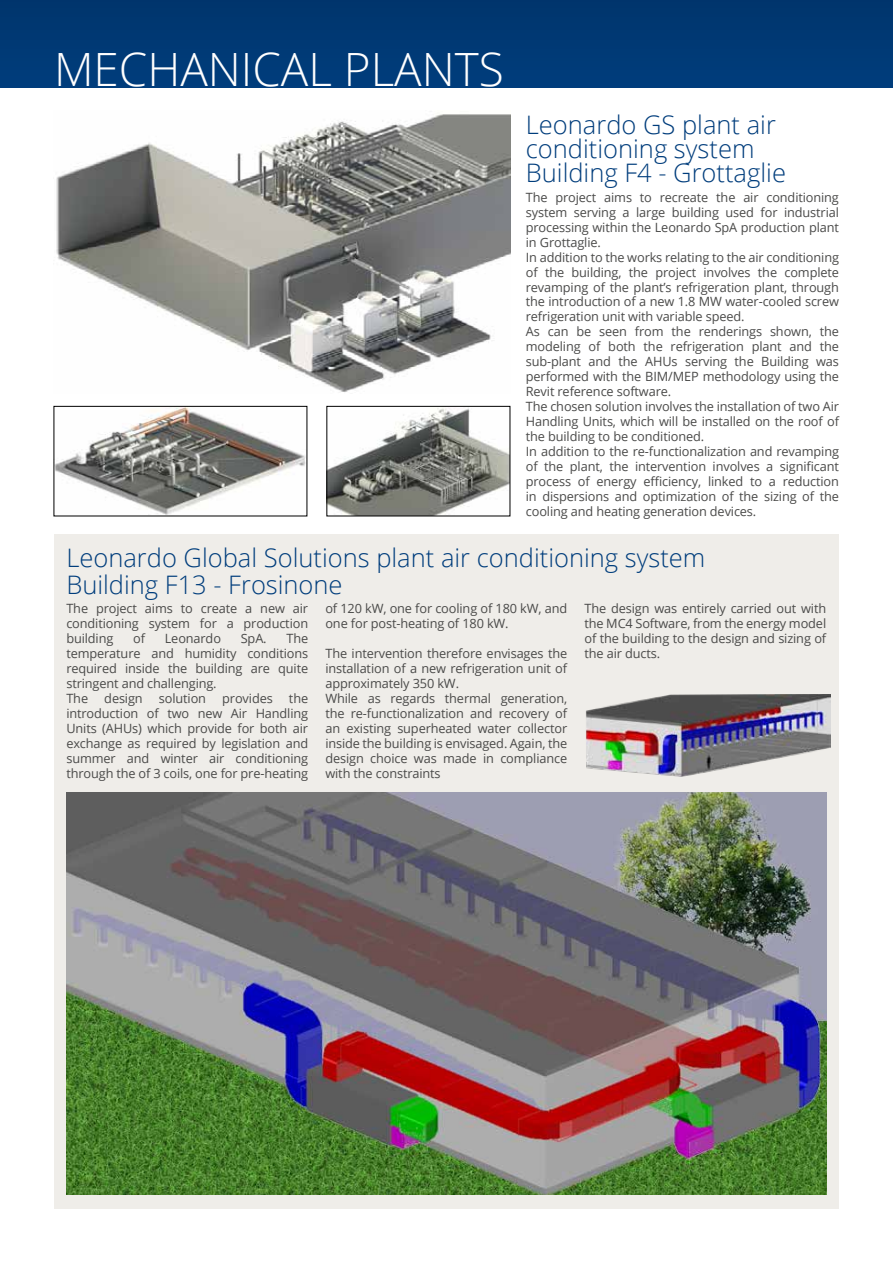
<style>
.page{position:relative;width:893px;height:1263px;background:#fff}
.page>*{position:absolute;margin:0;border:0;box-sizing:border-box;transform-origin:0 0}
.t1{font:300 45.9px "Open Sans";color:#fff}
.t2{font:300 25.5px/24px "Open Sans";color:#003d7c}
.t3{font:12.75px/15px "Open Sans";letter-spacing:-.01em;color:#4a4a49}
</style>
<div class="page">
<div style="left:54px;top:535px;width:784px;height:674px;background:#efede9"></div>
<div style="left:0;top:0;width:893px;height:87px;background:#003974"></div>
<img style="left:329px;top:408px;width:179px;height:106px">
<div style="left:327px;top:406px;width:183px;height:110px;border:1px solid #000"></div>
<img style="left:56px;top:114px;width:454px;height:278px">
<img style="left:56px;top:408px;width:249px;height:106px">
<div style="left:54px;top:406px;width:253px;height:110px;border:1px solid #000"></div>
<img style="left:586px;top:694px;width:244px;height:83px">
<img style="left:66px;top:793px;width:760px;height:402px">
<h1 class="t1" style="left:54px;top:38px;width:451px">MECHANICAL PLANTS</h1>
<h2 class="t2" style="left:526px;top:112px;width:262px">Leonardo GS plant air conditioning system<br>Building F4 - Grottaglie</h2>
<p class="t3" style="left:526px;top:189px;width:315px">The project aims to recreate the air conditioning system serving a large building used for industrial processing within the Leonardo SpA production plant in Grottaglie.<br>In addition to the works relating to the air conditioning of the building, the project involves the complete revamping of the plant’s refrigeration plant, through the introduction of a new 1.8 MW water-cooled screw refrigeration unit with variable speed.<br>As can be seen from the renderings shown, the modeling of both the refrigeration plant and the sub-plant and the AHUs serving the Building was performed with the BIM/MEP methodology using the Revit reference software.<br>The chosen solution involves the installation of two Air Handling Units, which will be installed on the roof of the building to be conditioned.<br>In addition to the re-functionalization and revamping of the plant, the intervention involves a significant process of energy efficiency, linked to a reduction in dispersions and optimization of the sizing of the cooling and heating generation devices.</p>
<h2 class="t2" style="left:66px;top:544px;width:641px;line-height:27px">Leonardo Global Solutions plant air conditioning system<br>Building F13 - Frosinone</h2>
<p class="t3" style="left:66px;top:601px;width:243px;text-align:justify">The project aims to create a new air conditioning system for a production building</p>
<p class="t3" style="left:325px;top:601px;width:243px">of 120 kW, one for cooling of 180 kW, and one for post-heating of 180 kW.</p>
<p class="t3" style="left:325px;top:646px;width:243px">The intervention therefore envisages the installation of a new refrigeration unit of approximately 350 kW.<br>While as regards thermal generation, the re-functionalization and recovery of an existing superheated water collector inside the building is envisaged. Again, the design choice was made in compliance with the constraints</p>
<p class="t3" style="left:584px;top:600px;width:243px;text-align:justify">The design was entirely carried out with the MC4 Software, from the energy model of the building to the design and sizing of the air ducts.</p>
<p class="t3" style="left:133px;top:631px;width:13px">of</p>
<p class="t3" style="left:165px;top:631px;width:58px">Leonardo</p>
<p class="t3" style="left:241px;top:631px;width:27px">SpA.</p>
<p class="t3" style="left:66px;top:631px;width:243px;text-indent:220px">The temperature and humidity conditions required inside the building are quite stringent and challenging.<br>The</p>
<p class="t3" style="left:66px;top:691px;width:243px;text-align:justify;text-indent:223px">the introduction of two new Air Handling Units (AHUs) which provide for both air exchange as required by legislation and summer and winter air conditioning through the of 3 coils, one for pre-heating</p>
<p class="t3" style="left:104px;top:691px;width:40px">design</p>
<p class="t3" style="left:159px;top:691px;width:49px">solution</p>
<p class="t3" style="left:222px;top:691px;width:52px">provides</p>
</div>
